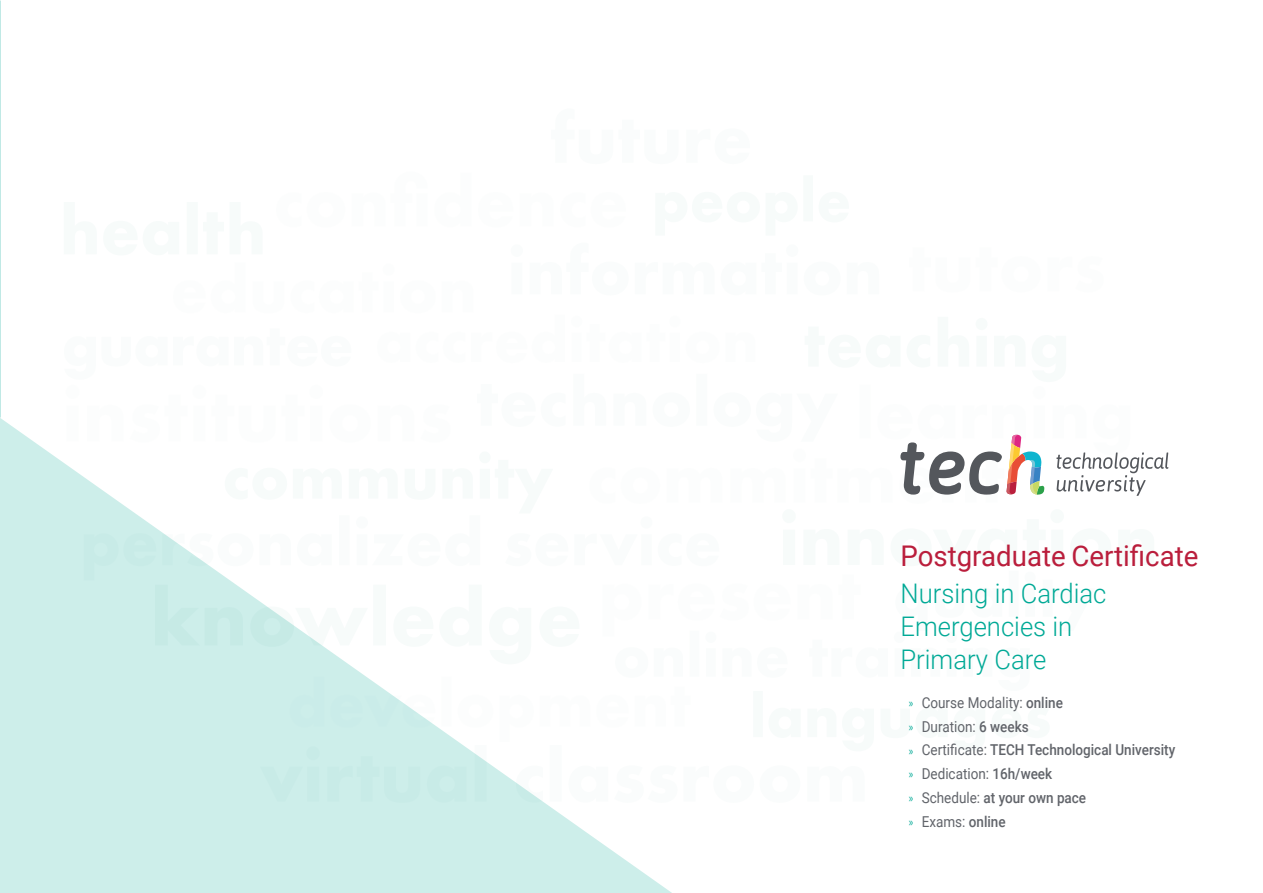
<style>
.page{position:relative;width:1263px;height:893px;background:#fff}
.page>*{position:absolute;margin:0;border:0;box-sizing:border-box;transform-origin:0 0}
.t1{font:28.5px "Roboto";color:#ba1e3c}
.t2{font:300 27px/33px "Roboto";color:#00a996;scale:.95 1}
.t3{font:500 15px/23.7px "Roboto";color:#61646a;scale:.9 1}
.s1{font-family:"Myriad Pro";font-weight:400;font-size:12px;color:#00a996}
.s2{font-weight:400}
</style>
<div class="page">
<svg style="left:0;top:418px;width:672px;height:475px;background:#d1efeb"></svg>
<svg style="left:64px;top:418px;width:1104px;height:385px"></svg>
<h1 class="t1" style="left:900px;top:536px;width:299px">Postgraduate Certificate</h1>
<h2 class="t2" style="left:900px;top:576px;width:218px">Nursing in Cardiac<br>Emergencies in<br>Primary Care</h2>
<p class="t3" style="left:909px;top:690px;width:297px"><span class="s1">»</span> <span class="s2">Course Modality:</span> online<br><span class="s1">»</span> <span class="s2">Duration:</span> 6 weeks<br><span class="s1">»</span> <span class="s2">Certificate:</span> TECH Technological University <span class="s1">»</span> <span class="s2">Dedication:</span> 16h/week<br><span class="s1">»</span> <span class="s2">Schedule:</span> at your own pace<br><span class="s1">»</span> <span class="s2">Exams:</span> online</p>
</div>
